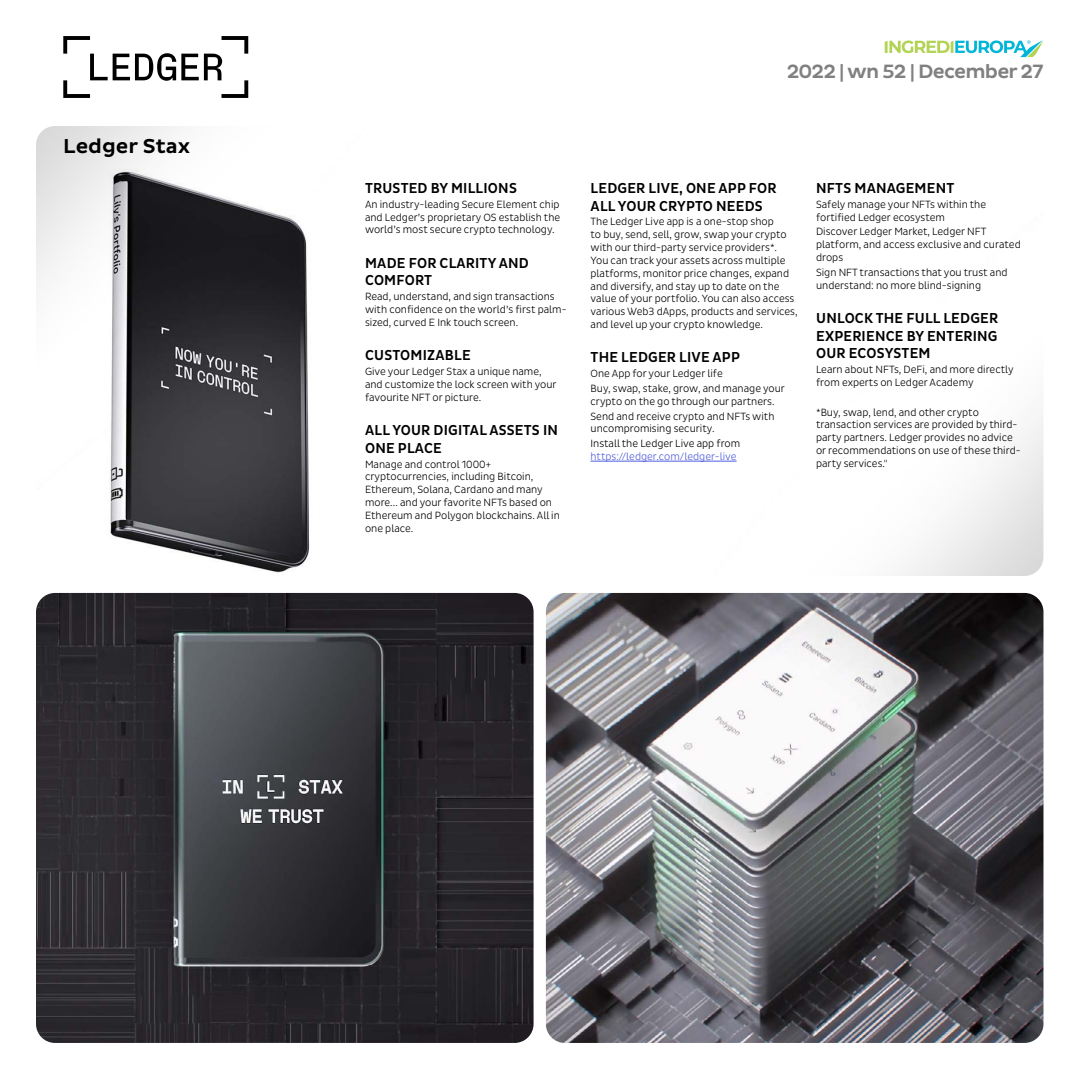
<style>
.page{position:relative;width:1080px;height:1080px;background:#fff}
.page>*{position:absolute;margin:0;border:0;box-sizing:border-box;transform-origin:0 0}
.t1{font:500 20.6px "Pluto Sans";color:#000}
.t2{font:500 19.6px "Pluto Sans";letter-spacing:-.04em;color:#000}
.t3{font:500 14.7px/17.6px "Pluto Sans Cond";letter-spacing:.015em;color:#000}
.t4{font:300 10.7px/12.8px "Pluto Sans Cond";color:#000}
.t5{font:300 10.7px "Pluto Sans Cond";color:#4f5cdc}
</style>
<div class="page">
<svg style="left:885px;top:40px;width:158px;height:17px"></svg>
<svg style="left:63px;top:36px;width:185px;height:62px"></svg>
<img style="left:36px;top:593px;width:498px;height:450px">
<img style="left:546px;top:593px;width:497px;height:450px">
<img style="left:36px;top:142px;width:408px;height:462px">
<hr style="left:591px;top:461px;width:146px;height:1px;background:#4f5cdc">
<h1 class="t1" style="left:63px;top:134px;width:129px">Ledger Stax</h1>
<h2 class="t2" style="left:786px;top:60px;width:259px">2022 | wn 52 | December 27</h2>
<h3 class="t3" style="left:365px;top:180px;width:153px">TRUSTED BY MILLIONS</h3>
<p class="t4" style="left:365px;top:198px;width:197px;text-align:justify">An industry-leading Secure Element chip and Ledger’s proprietary OS establish the world’s most secure crypto technology.</p>
<h3 class="t3" style="left:365px;top:254px;width:165px">MADE FOR CLARITY AND<br>COMFORT</h3>
<p class="t4" style="left:365px;top:290px;width:203px">Read, understand, and sign transactions with confidence on the world’s first palm&shy;sized, curved E Ink touch screen.</p>
<h3 class="t3" style="left:365px;top:347px;width:107px">CUSTOMIZABLE</h3>
<p class="t4" style="left:365px;top:365px;width:193px">Give your Ledger Stax a unique name, and customize the lock screen with your favourite NFT or picture.</p>
<h3 class="t3" style="left:365px;top:422px;width:194px">ALL YOUR DIGITAL ASSETS IN<br>ONE PLACE</h3>
<p class="t4" style="left:365px;top:458px;width:196px">Manage and control 1000+ cryptocurrencies, including Bitcoin,<br>Ethereum, Solana, Cardano and many more... and your favorite NFTs based on<br>Ethereum and Polygon blockchains. All in one place.</p>
<h3 class="t3" style="left:591px;top:180px;width:187px">LEDGER LIVE, ONE APP FOR<br>ALL YOUR CRYPTO NEEDS</h3>
<p class="t4" style="left:591px;top:216px;width:209px">The Ledger Live app is a one-stop shop<br>to buy, send, sell, grow, swap your crypto with our third-party service providers*.<br>You can track your assets across multiple platforms, monitor price changes, expand and diversify, and stay up to date on the value of your portfolio. You can also access various Web3 dApps, products and services, and level up your crypto knowledge.</p>
<h3 class="t3" style="left:591px;top:349px;width:151px">THE LEDGER LIVE APP</h3>
<p class="t4" style="left:591px;top:366px;width:196px;line-height:14.8px">One App for your Ledger life<br>Buy, swap, stake, grow, and manage your</p>
<p class="t4" style="left:591px;top:394px;width:186px;line-height:14.8px">crypto on the go through our partners.<br>Send and receive crypto and NFTs with</p>
<p class="t4" style="left:591px;top:421px;width:151px;line-height:14.8px">uncompromising security.<br>Install the Ledger Live app from</p>
<p class="t5" style="left:591px;top:450px;width:148px">https://ledger.com/ledger-live</p>
<h3 class="t3" style="left:816px;top:180px;width:140px">NFTS MANAGEMENT</h3>
<p class="t4" style="left:816px;top:198px;width:172px">Safely manage your NFTs within the fortified Ledger ecosystem</p>
<p class="t4" style="left:816px;top:226px;width:206px">Discover Ledger Market, Ledger NFT platform, and access exclusive and curated drops</p>
<p class="t4" style="left:816px;top:266px;width:193px">Sign NFT transactions that you trust and understand: no more blind-signing</p>
<h3 class="t3" style="left:816px;top:310px;width:183px;text-align:justify">UNLOCK THE FULL LEDGER EXPERIENCE BY ENTERING OUR ECOSYSTEM</h3>
<p class="t4" style="left:816px;top:363px;width:199px">Learn about NFTs, DeFi, and more directly from experts on Ledger Academy</p>
<p class="t4" style="left:816px;top:406px;width:206px">*Buy, swap, lend, and other crypto transaction services are provided by third&shy;party partners. Ledger provides no advice or recommendations on use of these third&shy;party services."</p>
</div>
